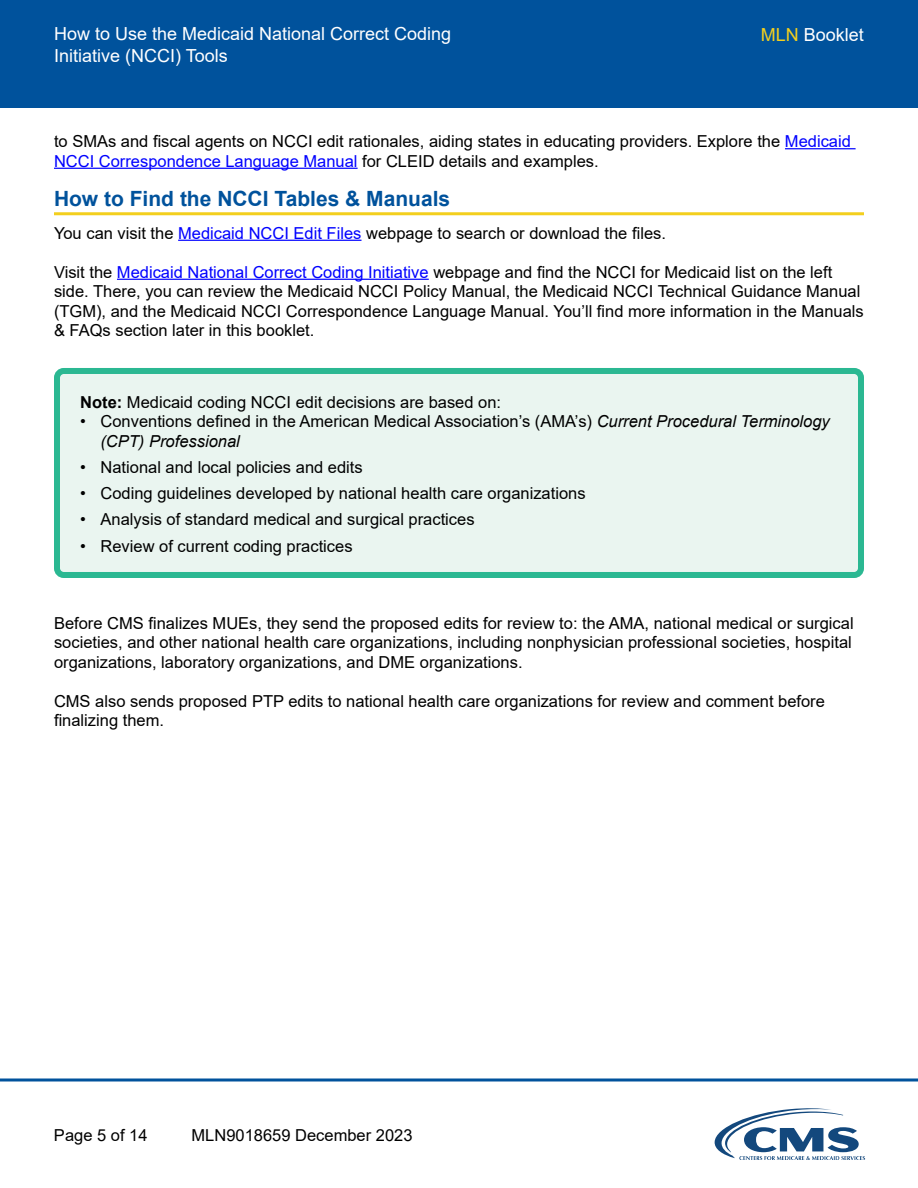
<style>
.page{position:relative;width:918px;height:1188px;background:#fff}
.page>*{position:absolute;margin:0;border:0;box-sizing:border-box;transform-origin:0 0}
.t1{font:700 21px "Arial";color:#00529c}
.t2{font:18px "Arial";color:#fff}
.t3{font:16.5px/19.5px "Arial";color:#000}
.s1{color:#f3cf1e}
.s2{color:#00f}
.s3{font-weight:700}
.s4{font-style:italic}
</style>
<div class="page">
<div style="left:0;top:0;width:918px;height:108px;background:#00529c"></div>
<svg style="left:714px;top:1108px;width:151px;height:52px"></svg>
<svg style="left:0;top:1078px;width:918px;height:4px;background:#3f7db4"></svg>
<hr style="left:785px;top:148px;width:71px;height:1px;background:#00f">
<hr style="left:54px;top:168px;width:304px;height:1px;background:#00f">
<hr style="left:54px;top:212px;width:810px;height:3px;background:#f3cf1e">
<hr style="left:178px;top:240px;width:184px;height:1px;background:#00f">
<hr style="left:117px;top:279px;width:312px;height:1px;background:#00f">
<div style="left:57px;top:371px;width:804px;height:204px;background:#eaf5f0;border-radius:7px"></div>
<div style="left:54px;top:368px;width:810px;height:210px;border:6px solid #2bb892;border-radius:7px"></div>
<p class="t2" style="left:54px;top:21px;width:399px">How to Use the Medicaid National Correct Coding</p>
<p class="t2" style="left:761px;top:22px;width:105px"><span class="s1">MLN</span> Booklet</p>
<p class="t2" style="left:54px;top:43px;width:175px">Initiative (NCCI) Tools</p>
<p class="t3" style="left:54px;top:131px;width:798px">to SMAs and fiscal agents on NCCI edit rationales, aiding states in educating providers. Explore the <span class="s2">Medicaid<br>NCCI Correspondence Language Manual</span> for CLEID details and examples.</p>
<h1 class="t1" style="left:54px;top:183px;width:398px">How to Find the NCCI Tables &amp; Manuals</h1>
<p class="t3" style="left:54px;top:223px;width:614px">You can visit the <span class="s2">Medicaid NCCI Edit Files</span> webpage to search or download the files.</p>
<p class="t3" style="left:54px;top:262px;width:811px">Visit the <span class="s2">Medicaid National Correct Coding Initiative</span> webpage and find the NCCI for Medicaid list on the left side. There, you can review the Medicaid NCCI Policy Manual, the Medicaid NCCI Technical Guidance Manual (TGM), and the Medicaid NCCI Correspondence Language Manual. You’ll find more information in the Manuals &amp; FAQs section later in this booklet.</p>
<p class="t3" style="left:80px;top:392px;width:422px"><span class="s3">Note:</span> Medicaid coding NCCI edit decisions are based on:</p>
<p class="t3" style="left:100px;top:412px;width:731px;text-indent:-20px">• Conventions defined in the American Medical Association’s (AMA’s) <span class="s4">Current Procedural Terminology (CPT) Professional</span></p>
<p class="t3" style="left:80px;top:457px;width:284px">• National and local policies and edits</p>
<p class="t3" style="left:80px;top:484px;width:507px">• Coding guidelines developed by national health care organizations</p>
<p class="t3" style="left:80px;top:510px;width:396px">• Analysis of standard medical and surgical practices</p>
<p class="t3" style="left:80px;top:536px;width:274px">• Review of current coding practices</p>
<p class="t3" style="left:54px;top:613px;width:801px;text-align:justify">Before CMS finalizes MUEs, they send the proposed edits for review to: the AMA, national medical or surgical societies, and other national health care organizations, including nonphysician professional societies, hospital organizations, laboratory organizations, and DME organizations.</p>
<p class="t3" style="left:54px;top:691px;width:772px">CMS also sends proposed PTP edits to national health care organizations for review and comment before finalizing them.</p>
<p class="t3" style="left:54px;top:1125px;width:95px">Page 5 of 14</p>
<p class="t3" style="left:192px;top:1125px;width:223px">MLN9018659 December 2023</p>
</div>
